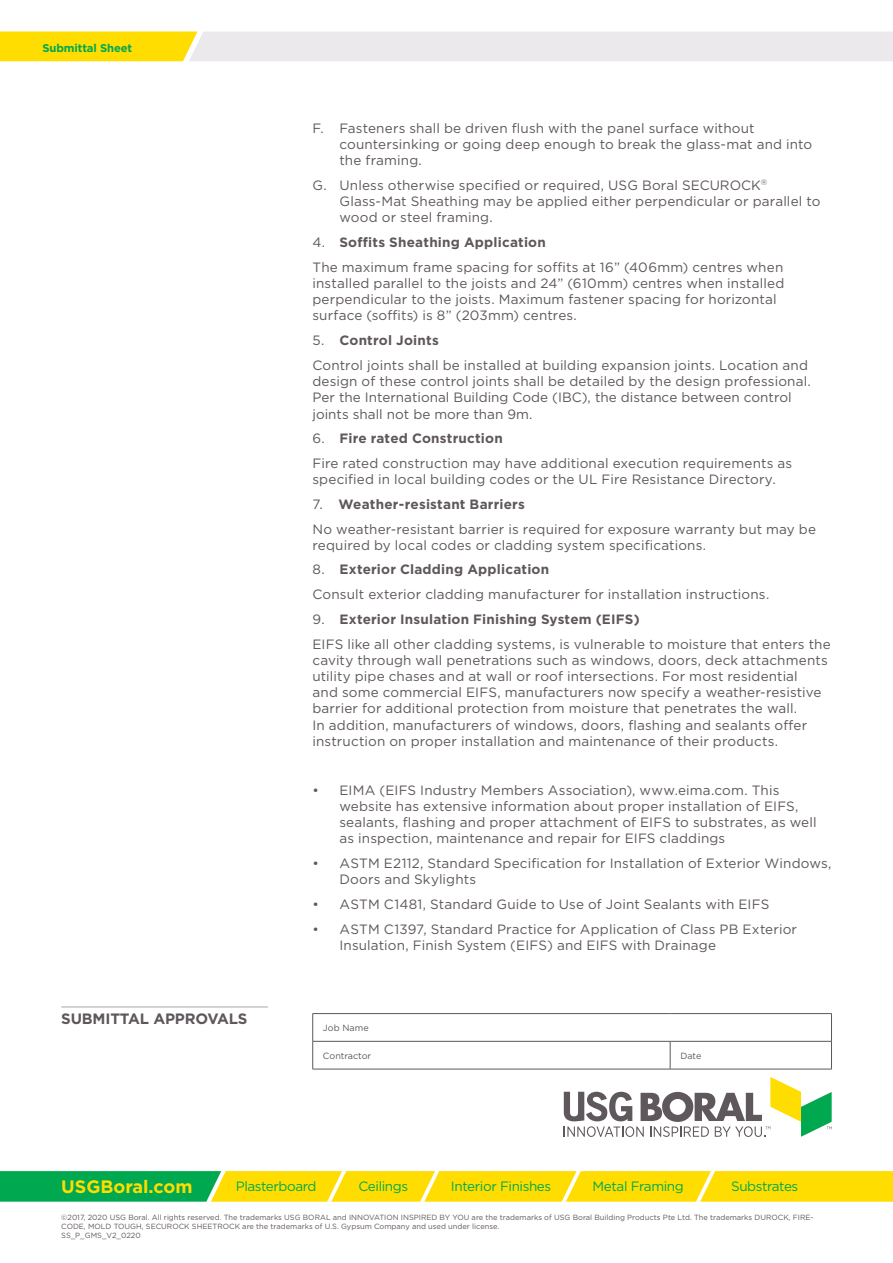
<style>
.page{position:relative;width:893px;height:1263px;background:#fff}
.page>*{position:absolute;margin:0;border:0;box-sizing:border-box;transform-origin:0 0}
.t1{font:700 18px "Gotham";color:#fd0}
.t2{font:700 15px "Gotham";letter-spacing:-.01em;color:#5e575c}
.t3{font:13.5px/16.2px "Gotham";letter-spacing:.01em;color:#5e575c}
.t4{font:13.5px "Gotham";letter-spacing:-.03em;color:#00a94f}
.t5{font:700 11.25px "Gotham";letter-spacing:-.01em;color:#00a94f}
.t6{font:9px "Gotham";color:#5e575c}
.t7{font:7.5px/9px "Gotham";color:#5e575c}
.s1{color:#5f575c}
.s2{font-weight:700}
</style>
<div class="page">
<svg style="left:0;top:32px;width:893px;height:29px;background:#efe6b9"></svg>
<svg style="left:564px;top:1077px;width:268px;height:60px"></svg>
<svg style="left:0;top:1171px;width:893px;height:31px;background:#c2d11c"></svg>
<hr style="left:61px;top:1006px;width:207px;height:1px;background:#aaa4aa">
<hr style="left:313px;top:1013px;width:357px;height:1px;background:#5e575c">
<hr style="left:670px;top:1013px;width:162px;height:1px;background:#5e575c">
<hr style="left:313px;top:1041px;width:357px;height:1px;background:#5e575c">
<svg style="left:312px;top:1014px;width:1px;height:55px"></svg>
<hr style="left:670px;top:1041px;width:162px;height:1px;background:#5e575c">
<svg style="left:670px;top:1041px;width:1px;height:28px"></svg>
<svg style="left:831px;top:1014px;width:1px;height:55px"></svg>
<hr style="left:313px;top:1069px;width:357px;height:1px;background:#5e575c">
<hr style="left:670px;top:1069px;width:162px;height:1px;background:#5e575c">
<p class="t5" style="left:43px;top:41px;width:91px">Submittal Sheet</p>
<p class="t2" style="left:61px;top:1010px;width:188px">SUBMITTAL APPROVALS</p>
<p class="t3" style="left:339px;top:119px;width:474px;text-indent:-27px">F. Fasteners shall be driven flush with the panel surface without countersinking or going deep enough to break the glass-mat and into the framing.</p>
<p class="t3" style="left:339px;top:177px;width:482px;text-indent:-27px">G. Unless otherwise specified or required, USG Boral <span class="s1">SECUROCK</span><sup>®<br></sup>Glass-Mat Sheathing may be applied either perpendicular or parallel to wood or steel framing.</p>
<p class="t3" style="left:312px;top:230px;width:472px;line-height:24.8px">4. <span class="s2">Soffits Sheathing Application<br></span>The maximum frame spacing for soffits at 16” (406mm) centres when</p>
<p class="t3" style="left:312px;top:275px;width:473px">installed parallel to the joists and 24” (610mm) centres when installed perpendicular to the joists. Maximum fastener spacing for horizontal surface (soffits) is 8” (203mm) centres.</p>
<p class="t3" style="left:312px;top:328px;width:497px;line-height:24.8px">5. <span class="s2">Control Joints<br></span>Control joints shall be installed at building expansion joints. Location and</p>
<p class="t3" style="left:312px;top:373px;width:500px">design of these control joints shall be detailed by the design professional.<br>Per the International Building Code (IBC), the distance between control joints shall not be more than 9m.</p>
<p class="t3" style="left:312px;top:426px;width:481px;line-height:24.8px">6. <span class="s2">Fire rated Construction<br></span>Fire rated construction may have additional execution requirements as</p>
<p class="t3" style="left:312px;top:471px;width:465px">specified in local building codes or the UL Fire Resistance Directory.</p>
<p class="t3" style="left:312px;top:491px;width:505px;line-height:24.8px">7. <span class="s2">Weather-resistant Barriers<br></span>No weather-resistant barrier is required for exposure warranty but may be</p>
<p class="t3" style="left:312px;top:537px;width:395px">required by local codes or cladding system specifications.</p>
<p class="t3" style="left:312px;top:557px;width:458px;line-height:24.8px">8. <span class="s2">Exterior Cladding Application<br></span>Consult exterior cladding manufacturer for installation instructions.</p>
<p class="t3" style="left:312px;top:606px;width:520px;line-height:24.8px">9. <span class="s2">Exterior Insulation Finishing System (EIFS)<br></span>EIFS like all other cladding systems, is vulnerable to moisture that enters the</p>
<p class="t3" style="left:312px;top:652px;width:517px">cavity through wall penetrations such as windows, doors, deck attachments utility pipe chases and at wall or roof intersections. For most residential<br>and some commercial EIFS, manufacturers now specify a weather-resistive barrier for additional protection from moisture that penetrates the wall.<br>In addition, manufacturers of windows, doors, flashing and sealants offer instruction on proper installation and maintenance of their products.</p>
<p class="t3" style="left:339px;top:782px;width:479px;text-indent:-27px">• EIMA (EIFS Industry Members Association), www.eima.com. This website has extensive information about proper installation of EIFS, sealants, flashing and proper attachment of EIFS to substrates, as well as inspection, maintenance and repair for EIFS claddings</p>
<p class="t3" style="left:339px;top:855px;width:493px;text-indent:-27px">• ASTM E2112, Standard Specification for Installation of Exterior Windows,<br>Doors and Skylights</p>
<p class="t3" style="left:312px;top:896px;width:458px">• ASTM C1481, Standard Guide to Use of Joint Sealants with EIFS</p>
<p class="t3" style="left:339px;top:921px;width:459px;text-indent:-27px">• ASTM C1397, Standard Practice for Application of Class PB Exterior<br>Insulation, Finish System (EIFS) and EIFS with Drainage</p>
<p class="t6" style="left:323px;top:1022px;width:47px">Job Name</p>
<p class="t6" style="left:323px;top:1050px;width:50px">Contractor</p>
<p class="t6" style="left:680px;top:1050px;width:23px">Date</p>
<h1 class="t1" style="left:61px;top:1176px;width:133px">USGBoral.com</h1>
<p class="t4" style="left:236px;top:1178px;width:82px">Plasterboard</p>
<p class="t4" style="left:358px;top:1178px;width:51px">Ceilings</p>
<p class="t4" style="left:451px;top:1178px;width:102px">Interior Finishes</p>
<p class="t4" style="left:593px;top:1178px;width:93px">Metal Framing</p>
<p class="t4" style="left:731px;top:1178px;width:69px">Substrates</p>
<p class="t7" style="left:61px;top:1213px;width:754px">©2017, 2020 USG Boral. All rights reserved. The trademarks USG BORAL and INNOVATION INSPIRED BY YOU are the trademarks of USG Boral Building Products Pte Ltd. The trademarks DUROCK, FIRE-<br>CODE, MOLD TOUGH, SECUROCK SHEETROCK are the trademarks of U.S. Gypsum Company and used under license.<br>SS_P_GMS_V2_0220</p>
</div>
